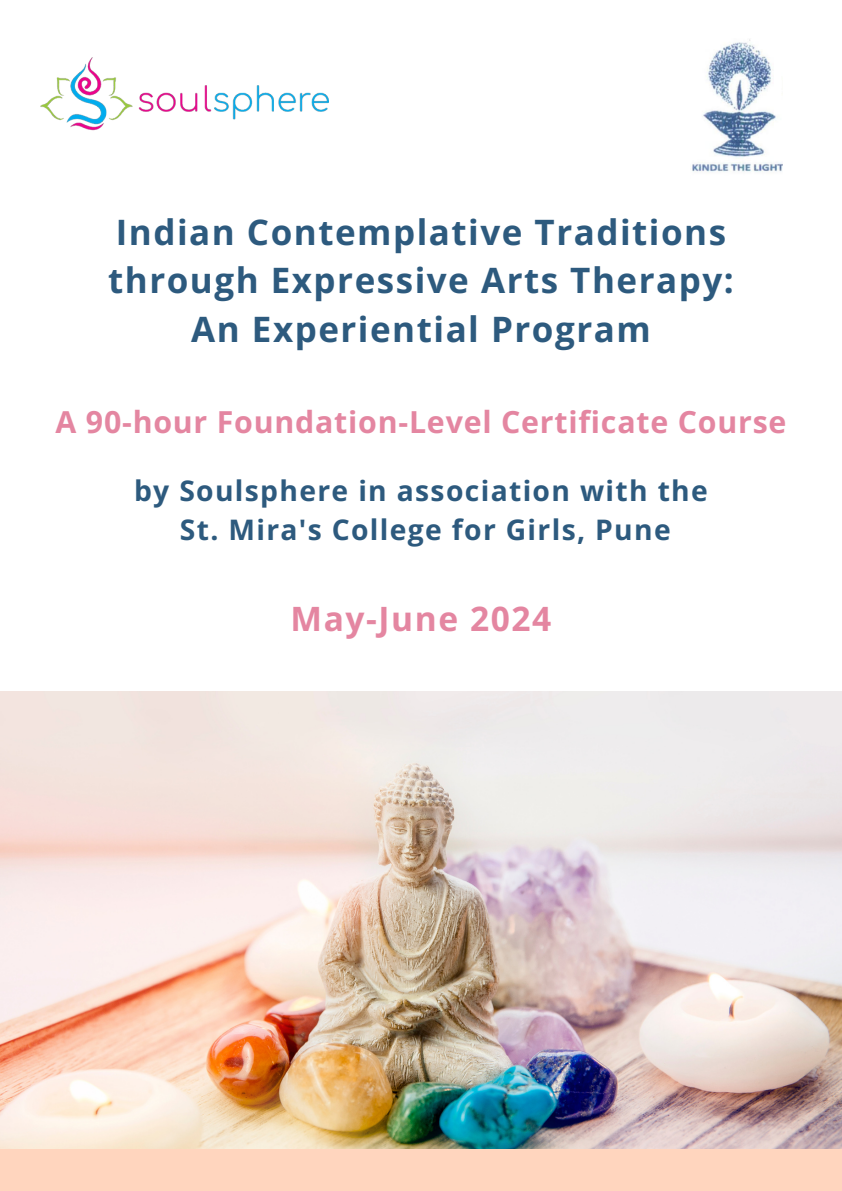
<style>
.page{position:relative;width:842px;height:1191px;background:#fff}
.page>*{position:absolute;margin:0;border:0;box-sizing:border-box;transform-origin:0 0}
.t1{font:700 35px/48.4px "Open Sans";letter-spacing:.045em;color:#2d5a7e;text-align:center}
.t2{font:700 33.5px "Open Sans";letter-spacing:.045em;color:#e486a1}
.t3{font:700 30.3px "Open Sans";letter-spacing:.025em;color:#e486a1}
.t4{font:700 28.3px "Open Sans";letter-spacing:.045em;color:#2d5a7e}
</style>
<div class="page">
<img style="left:0;top:691px;width:842px;height:458px">
<div style="left:0;top:1149px;width:842px;height:41px;background:#ffd5be"></div>
<img style="left:40px;top:57px;width:288px;height:74px">
<img style="left:692px;top:39px;width:91px;height:133px">
<p class="t1" style="left:108px;top:207px;width:627px">Indian Contemplative Traditions through Expressive Arts Therapy:<br>An Experiential Program</p>
<p class="t3" style="left:56px;top:400px;width:732px">A 90-hour Foundation-Level Certificate Course</p>
<p class="t4" style="left:134px;top:471px;width:575px">by Soulsphere in association with the</p>
<p class="t4" style="left:180px;top:510px;width:492px">St. Mira's College for Girls, Pune</p>
<h1 class="t2" style="left:290px;top:595px;width:262px">May-June 2024</h1>
</div>
